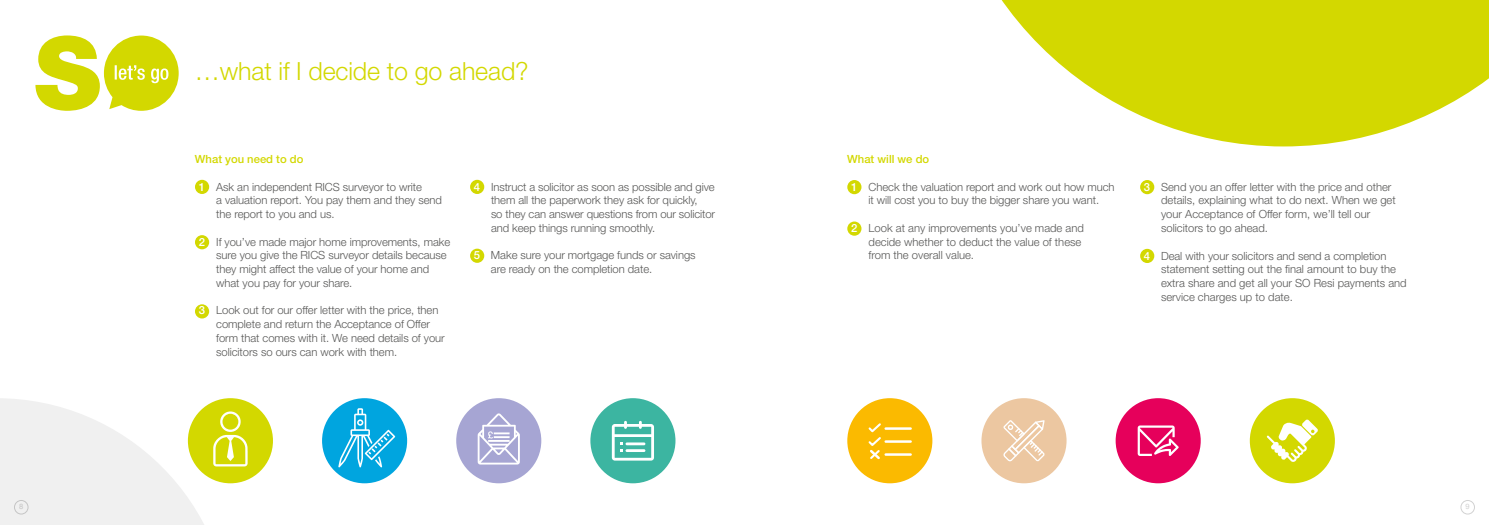
<style>
.page{position:relative;width:1489px;height:525px;background:#fff}
.page>*{position:absolute;margin:0;border:0;box-sizing:border-box;transform-origin:0 0}
.t1{font:300 25px "Helvetica Neue";letter-spacing:-.005em;color:#d3d800}
.t2{font:300 11.25px/13.8px "Helvetica Neue";letter-spacing:-.005em;color:#575756}
.t3{font:500 11.25px "Helvetica Neue";color:#d3d800}
.t4{font:7.5px "Helvetica Neue";color:#d2d2d2}
.s1{font-weight:500;color:#fff}
</style>
<div class="page">
<div style="left:1460px;top:500px;width:14px;height:14px;border:1px solid #d2d2d2;border-radius:50%"></div>
<div style="left:847px;top:180px;width:14px;height:14px;background:#d3d800;border-radius:50%"></div>
<div style="left:1140px;top:180px;width:14px;height:14px;background:#d3d800;border-radius:50%"></div>
<div style="left:195px;top:180px;width:14px;height:14px;background:#d3d800;border-radius:50%"></div>
<div style="left:470px;top:180px;width:14px;height:14px;background:#d3d800;border-radius:50%"></div>
<div style="left:847px;top:221px;width:14px;height:14px;background:#d3d800;border-radius:50%"></div>
<div style="left:1140px;top:249px;width:14px;height:14px;background:#d3d800;border-radius:50%"></div>
<div style="left:195px;top:235px;width:14px;height:14px;background:#d3d800;border-radius:50%"></div>
<div style="left:195px;top:304px;width:14px;height:14px;background:#d3d800;border-radius:50%"></div>
<div style="left:470px;top:248px;width:14px;height:15px;background:#d3d800;border-radius:50%"></div>
<svg style="left:35px;top:35px;width:144px;height:76px"></svg>
<svg style="left:1001px;top:0;width:487px;height:146px;fill:#d3d800"></svg>
<div style="left:322px;top:398px;width:85px;height:85px;background:#00a5df;border-radius:50%"></div>
<svg style="left:338px;top:408px;width:57px;height:59px"></svg>
<div style="left:456px;top:398px;width:85px;height:85px;background:#a6a5d3;border-radius:50%"></div>
<svg style="left:477px;top:413px;width:43px;height:51px"></svg>
<div style="left:188px;top:398px;width:85px;height:85px;background:#d3d800;border-radius:50%"></div>
<svg style="left:0;top:398px;width:247px;height:126px"></svg>
<div style="left:590px;top:398px;width:85px;height:85px;background:#3cb5a1;border-radius:50%"></div>
<svg style="left:612px;top:420px;width:42px;height:40px"></svg>
<div style="left:847px;top:398px;width:85px;height:85px;background:#fbba00;border-radius:50%"></div>
<hr style="left:885px;top:427px;width:25px;height:2px;background:#fff">
<hr style="left:885px;top:440px;width:25px;height:2px;background:#fff">
<hr style="left:885px;top:453px;width:25px;height:2px;background:#fff">
<svg style="left:868px;top:423px;width:13px;height:37px"></svg>
<div style="left:1115px;top:398px;width:85px;height:85px;background:#e6005b;border-radius:50%"></div>
<svg style="left:1137px;top:425px;width:41px;height:30px"></svg>
<div style="left:1249px;top:398px;width:85px;height:85px;background:#d3d800;border-radius:50%"></div>
<svg style="left:1266px;top:419px;width:51px;height:43px"></svg>
<div style="left:981px;top:398px;width:85px;height:85px;background:#ecc7a1;border-radius:50%"></div>
<svg style="left:1003px;top:420px;width:41px;height:41px"></svg>
<h1 class="t1" style="left:195px;top:56px;width:335px">…what if I decide to go ahead?</h1>
<p class="t3" style="left:195px;top:152px;width:110px">What you need to do</p>
<p class="t2" style="left:216px;top:179px;width:227px;text-indent:-17px"><span class="s1">1</span> Ask an independent RICS surveyor to write<br>a valuation report. You pay them and they send the report to you and us.</p>
<p class="t2" style="left:216px;top:234px;width:235px;text-indent:-17px"><span class="s1">2</span> If you’ve made major home improvements, make sure you give the RICS surveyor details because they might affect the value of your home and what you pay for your share.</p>
<p class="t2" style="left:216px;top:303px;width:230px;text-indent:-17px"><span class="s1">3</span> Look out for our offer letter with the price, then complete and return the Acceptance of Offer form that comes with it. We need details of your solicitors so ours can work with them.</p>
<p class="t2" style="left:491px;top:179px;width:226px;text-indent:-17px"><span class="s1">4</span> Instruct a solicitor as soon as possible and give them all the paperwork they ask for quickly,<br>so they can answer questions from our solicitor and keep things running smoothly.</p>
<p class="t2" style="left:491px;top:248px;width:206px;text-indent:-17px"><span class="s1">5</span> Make sure your mortgage funds or savings are ready on the completion date.</p>
<p class="t3" style="left:847px;top:152px;width:83px">What will we do</p>
<p class="t2" style="left:851px;top:179px;width:265px;text-align:center"><span class="s1">1</span> Check the valuation report and work out how much it will cost you to buy the bigger share you want.</p>
<p class="t2" style="left:868px;top:221px;width:217px;text-indent:-17px"><span class="s1">2</span> Look at any improvements you’ve made and decide whether to deduct the value of these from the overall value.</p>
<p class="t2" style="left:1160px;top:179px;width:236px;text-indent:-17px"><span class="s1">3</span> Send you an offer letter with the price and other details, explaining what to do next. When we get your Acceptance of Offer form, we’ll tell our solicitors to go ahead.</p>
<p class="t2" style="left:1160px;top:248px;width:247px;text-indent:-17px"><span class="s1">4</span> Deal with your solicitors and send a completion statement setting out the final amount to buy the extra share and get all your SO Resi payments and service charges up to date.</p>
<p class="t4" style="left:19px;top:501px;width:6px">8</p>
<p class="t4" style="left:1465px;top:501px;width:6px">9</p>
</div>
